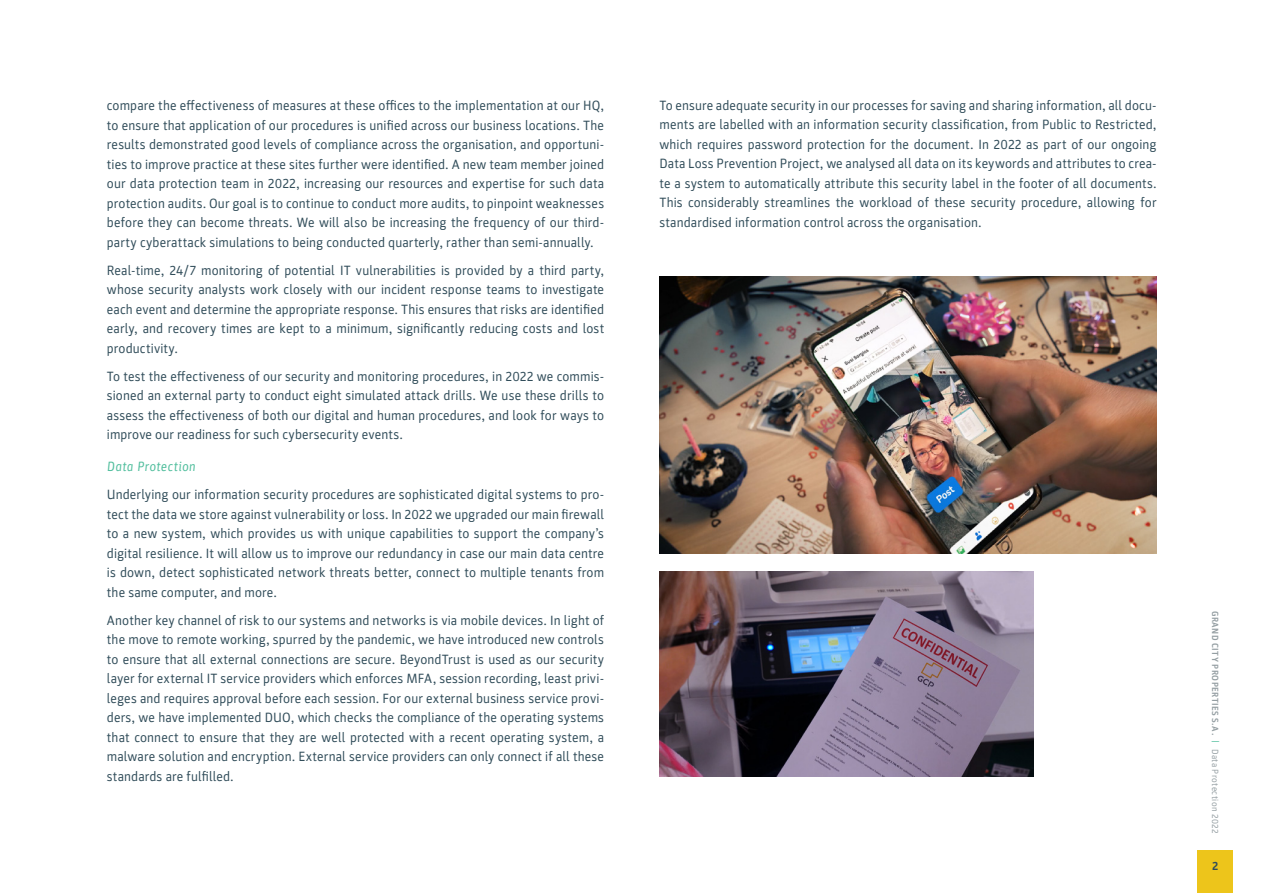
<style>
.page{position:relative;width:1263px;height:893px;background:#fff}
.page>*{position:absolute;margin:0;border:0;box-sizing:border-box;transform-origin:0 0}
.t1{font:13.5px/19.5px "Parka";letter-spacing:.01em;color:#314d5a;text-align:justify}
.t2{font:italic 13.5px "Parka";letter-spacing:.045em;color:#51be9d}
.t3{font:700 12px "Parka";color:#314d5a}
.t4{font:700 9px "Parka";letter-spacing:.05em;color:#949ea2}
.s1{font-family:"Flama";font-weight:400;font-size:9.75px;color:#51be9d}
.s2{font-weight:400}
</style>
<div class="page">
<div style="left:1197px;top:851px;width:36px;height:42px;background:#edc51b"></div>
<img style="left:659px;top:572px;width:374px;height:204px">
<img style="left:659px;top:276px;width:498px;height:277px">
<p class="t1" style="left:107px;top:96px;width:499px">compare the effectiveness of measures at these offices to the implementation at our HQ, to ensure that application of our procedures is unified across our business locations. The results demonstrated good levels of compliance across the organisation, and opportuni&shy;ties to improve practice at these sites further were identified. A new team member joined our data protection team in 2022, increasing our resources and expertise for such data protection audits. Our goal is to continue to conduct more audits, to pinpoint weaknesses before they can become threats. We will also be increasing the frequency of our third&shy;party cyberattack simulations to being conducted quarterly, rather than semi-annually.</p>
<p class="t1" style="left:107px;top:260px;width:499px">Real-time, 24/7 monitoring of potential IT vulnerabilities is provided by a third party, whose security analysts work closely with our incident response teams to investigate each event and determine the appropriate response. This ensures that risks are identified early, and recovery times are kept to a minimum, significantly reducing costs and lost productivity.</p>
<p class="t1" style="left:107px;top:366px;width:499px">To test the effectiveness of our security and monitoring procedures, in 2022 we commis&shy;sioned an external party to conduct eight simulated attack drills. We use these drills to assess the effectiveness of both our digital and human procedures, and look for ways to improve our readiness for such cybersecurity events.</p>
<p class="t2" style="left:107px;top:459px;width:90px">Data Protection</p>
<p class="t1" style="left:107px;top:485px;width:499px">Underlying our information security procedures are sophisticated digital systems to pro&shy;tect the data we store against vulnerability or loss. In 2022 we upgraded our main firewall to a new system, which provides us with unique capabilities to support the company’s digital resilience. It will allow us to improve our redundancy in case our main data centre is down, detect sophisticated network threats better, connect to multiple tenants from the same computer, and more.</p>
<p class="t1" style="left:107px;top:611px;width:499px">Another key channel of risk to our systems and networks is via mobile devices. In light of the move to remote working, spurred by the pandemic, we have introduced new controls to ensure that all external connections are secure. BeyondTrust is used as our security layer for external IT service providers which enforces MFA, session recording, least privi&shy;leges and requires approval before each session. For our external business service provi&shy;ders, we have implemented DUO, which checks the compliance of the operating systems that connect to ensure that they are well protected with a recent operating system, a malware solution and encryption. External service providers can only connect if all these standards are fulfilled.</p>
<p class="t1" style="left:659px;top:96px;width:499px">To ensure adequate security in our processes for saving and sharing information, all docu&shy;ments are labelled with an information security classification, from Public to Restricted, which requires password protection for the document. In 2022 as part of our ongoing Data Loss Prevention Project, we analysed all data on its keywords and attributes to crea&shy;te a system to automatically attribute this security label in the footer of all documents.<br>This considerably streamlines the workload of these security procedure, allowing for standardised information control across the organisation.</p>
<p class="t4" style="left:1220px;top:611px;width:224px;rotate:90deg">GRAND CITY PROPERTIES S.A. <span class="s1">|</span> <span class="s2">Data Protection 2022</span></p>
<p class="t3" style="left:1212px;top:859px;width:8px">2</p>
</div>
